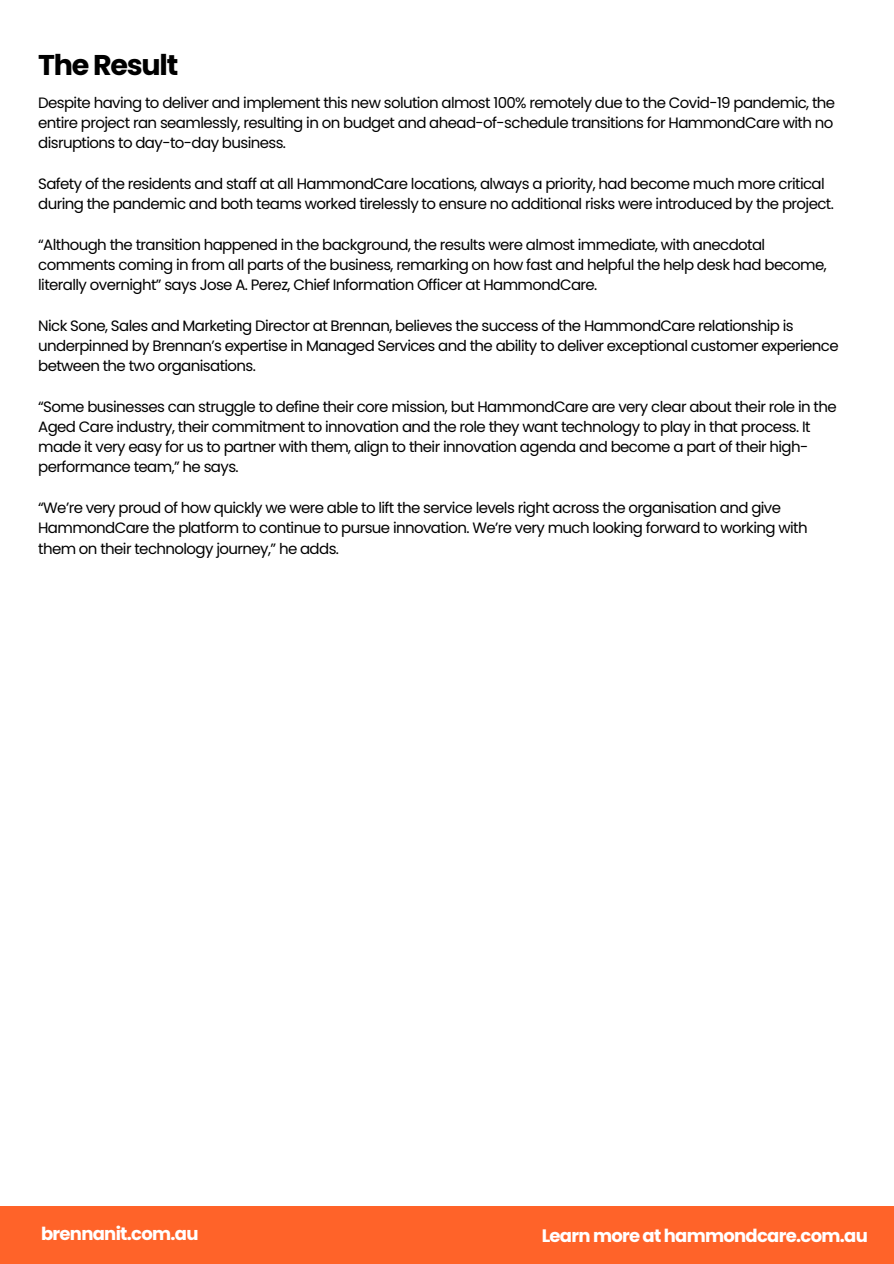
<style>
.page{position:relative;width:894px;height:1264px;background:#fff}
.page>*{position:absolute;margin:0;border:0;box-sizing:border-box;transform-origin:0 0}
.t1{font:700 28.5px "Poppins";letter-spacing:-.045em;color:#000}
.t2{font:700 18px "Poppins";letter-spacing:-.04em;color:#fff}
.t3{font:15px/20.2px "Poppins";letter-spacing:-.04em;color:#000}
</style>
<div class="page">
<div style="left:0;top:1206px;width:893px;height:57px;background:#ff6329"></div>
<h1 class="t1" style="left:38px;top:45px;width:142px">The Result</h1>
<p class="t3" style="left:38px;top:92px;width:798px;text-align:justify">Despite having to deliver and implement this new solution almost 100% remotely due to the Covid-19 pandemic, the entire project ran seamlessly, resulting in on budget and ahead-of-schedule transitions for HammondCare with no disruptions to day-to-day business.</p>
<p class="t3" style="left:38px;top:173px;width:797px">Safety of the residents and staff at all HammondCare locations, always a priority, had become much more critical during the pandemic and both teams worked tirelessly to ensure no additional risks were introduced by the project.</p>
<p class="t3" style="left:38px;top:234px;width:789px">“Although the transition happened in the background, the results were almost immediate, with anecdotal comments coming in from all parts of the business, remarking on how fast and helpful the help desk had become, literally overnight” says Jose A. Perez, Chief Information Officer at HammondCare.</p>
<p class="t3" style="left:38px;top:315px;width:801px">Nick Sone, Sales and Marketing Director at Brennan, believes the success of the HammondCare relationship is underpinned by Brennan’s expertise in Managed Services and the ability to deliver exceptional customer experience between the two organisations.</p>
<p class="t3" style="left:38px;top:396px;width:799px">“Some businesses can struggle to define their core mission, but HammondCare are very clear about their role in the Aged Care industry, their commitment to innovation and the role they want technology to play in that process. It made it very easy for us to partner with them, align to their innovation agenda and become a part of their high&shy;performance team,” he says.</p>
<p class="t3" style="left:38px;top:497px;width:770px">“We’re very proud of how quickly we were able to lift the service levels right across the organisation and give<br>HammondCare the platform to continue to pursue innovation. We’re very much looking forward to working with them on their technology journey,” he adds.</p>
<h2 class="t2" style="left:41px;top:1221px;width:159px">brennanit.com.au</h2>
<h2 class="t2" style="left:541px;top:1223px;width:327px">Learn more at hammondcare.com.au</h2>
</div>
